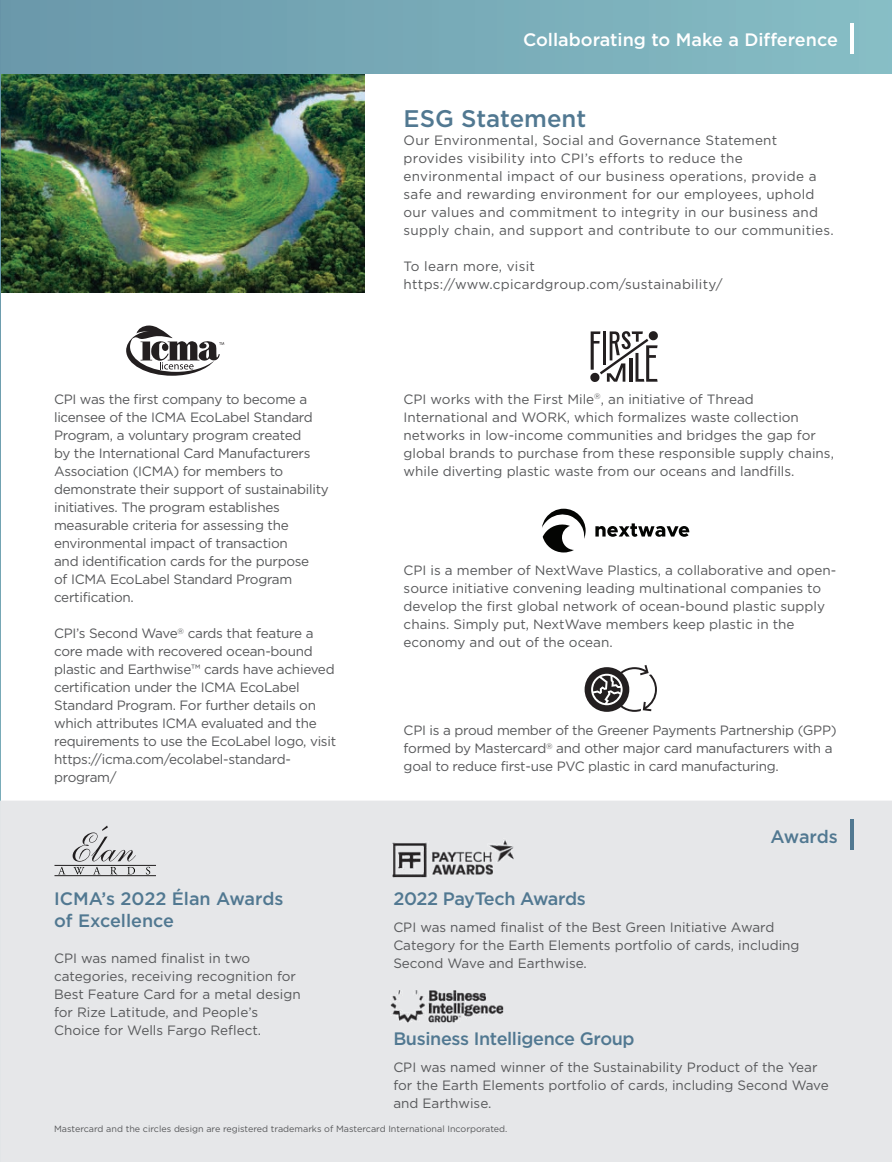
<style>
.page{position:relative;width:892px;height:1162px;background:#fff}
.page>*{position:absolute;margin:0;border:0;box-sizing:border-box;transform-origin:0 0}
.t1{font:500 24px "Gotham";color:#517891}
.t2{font:500 18px "Gotham";letter-spacing:-.02em;color:#517891}
.t3{font:500 18px/21.6px "Gotham";color:#517891}
.t4{font:500 18px "Gotham";color:#fff}
.t5{font:13.5px/18px "Gotham";color:#57585a}
.t6{font:13.5px/18px "Gotham";letter-spacing:-.02em;color:#57585a}
.t7{font:13.5px/18px "Gotham";letter-spacing:.02em;color:#57585a}
.t8{font:9px "Gotham";color:#57585a}
</style>
<div class="page">
<img style="left:1px;top:73px;width:363px;height:220px">
<div style="left:0;top:0;width:891px;height:73px;background:linear-gradient(to right,#6997aa,#87bec5)"></div>
<hr style="left:0;top:0;width:1px;height:1161px;background:#fff">
<div style="left:0;top:800px;width:891px;height:361px;background:#e6e7e9"></div>
<svg style="left:595px;top:523px;width:94px;height:13px"></svg>
<svg style="left:542px;top:508px;width:43px;height:44px"></svg>
<svg style="left:590px;top:331px;width:67px;height:51px"></svg>
<hr style="left:602px;top:331px;width:3px;height:34px;background:#231f20">
<hr style="left:628px;top:357px;width:3px;height:24px;background:#231f20">
<svg style="left:126px;top:325px;width:98px;height:50px"></svg>
<svg style="left:58px;top:866px;width:7px;height:8px"></svg>
<svg style="left:73px;top:825px;width:63px;height:49px;background:#cacacc"></svg>
<svg style="left:146px;top:866px;width:4px;height:8px"></svg>
<hr style="left:54px;top:864px;width:102px;height:1px;background:#201d1e">
<hr style="left:54px;top:875px;width:102px;height:1px;background:#201d1e">
<hr style="left:850px;top:23px;width:3px;height:30px;background:#fff">
<hr style="left:850px;top:819px;width:3px;height:30px;background:#517891">
<svg style="left:584px;top:665px;width:72px;height:46px"></svg>
<img style="left:390px;top:989px;width:113px;height:33px">
<img style="left:392px;top:838px;width:121px;height:39px">
<h2 class="t4" style="left:522px;top:29px;width:316px">Collaborating to Make a Difference</h2>
<p class="t6" style="left:54px;top:390px;width:276px">CPI was the first company to become a licensee of the ICMA EcoLabel Standard Program, a voluntary program created<br>by the International Card Manufacturers Association (ICMA) for members to demonstrate their support of sustainability initiatives. The program establishes measurable criteria for assessing the environmental impact of transaction<br>and identification cards for the purpose<br>of ICMA EcoLabel Standard Program certification.</p>
<p class="t6" style="left:54px;top:624px;width:283px">CPI’s Second Wave<sup>®</sup> cards that feature a core made with recovered ocean-bound plastic and Earthwise™ cards have achieved certification under the ICMA EcoLabel Standard Program. For further details on which attributes ICMA evaluated and the requirements to use the EcoLabel logo, visit https://icma.com/ecolabel-standard&shy;program/</p>
<h2 class="t3" style="left:54px;top:887px;width:231px">ICMA’s 2022 Élan Awards of Excellence</h2>
<p class="t5" style="left:54px;top:948px;width:248px">CPI was named finalist in two categories, receiving recognition for Best Feature Card for a metal design for Rize Latitude, and People’s Choice for Wells Fargo Reflect.</p>
<h1 class="t1" style="left:403px;top:104px;width:184px">ESG Statement</h1>
<p class="t7" style="left:403px;top:130px;width:431px">Our Environmental, Social and Governance Statement provides visibility into CPI’s efforts to reduce the environmental impact of our business operations, provide a safe and rewarding environment for our employees, uphold our values and commitment to integrity in our business and supply chain, and support and contribute to our communities.</p>
<p class="t7" style="left:403px;top:256px;width:320px">To learn more, visit https://www.cpicardgroup.com/sustainability/</p>
<p class="t5" style="left:403px;top:390px;width:431px">CPI works with the First Mile<sup>®</sup>, an initiative of Thread International and WORK, which formalizes waste collection networks in low-income communities and bridges the gap for global brands to purchase from these responsible supply chains, while diverting plastic waste from our oceans and landfills.</p>
<p class="t5" style="left:403px;top:560px;width:434px">CPI is a member of NextWave Plastics, a collaborative and open&shy;source initiative convening leading multinational companies to develop the first global network of ocean-bound plastic supply chains. Simply put, NextWave members keep plastic in the economy and out of the ocean.</p>
<p class="t6" style="left:403px;top:721px;width:434px">CPI is a proud member of the Greener Payments Partnership (GPP) formed by Mastercard<sup>®</sup> and other major card manufacturers with a goal to reduce first-use PVC plastic in card manufacturing.</p>
<h2 class="t2" style="left:770px;top:825px;width:69px">Awards</h2>
<h2 class="t2" style="left:393px;top:888px;width:194px">2022 PayTech Awards</h2>
<p class="t5" style="left:393px;top:917px;width:407px">CPI was named finalist of the Best Green Initiative Award<br>Category for the Earth Elements portfolio of cards, including<br>Second Wave and Earthwise.</p>
<h2 class="t2" style="left:393px;top:1028px;width:243px">Business Intelligence Group</h2>
<p class="t5" style="left:393px;top:1057px;width:437px">CPI was named winner of the Sustainability Product of the Year for the Earth Elements portfolio of cards, including Second Wave and Earthwise.</p>
<p class="t8" style="left:54px;top:1123px;width:454px">Mastercard and the circles design are registered trademarks of Mastercard International Incorporated.</p>
</div>
